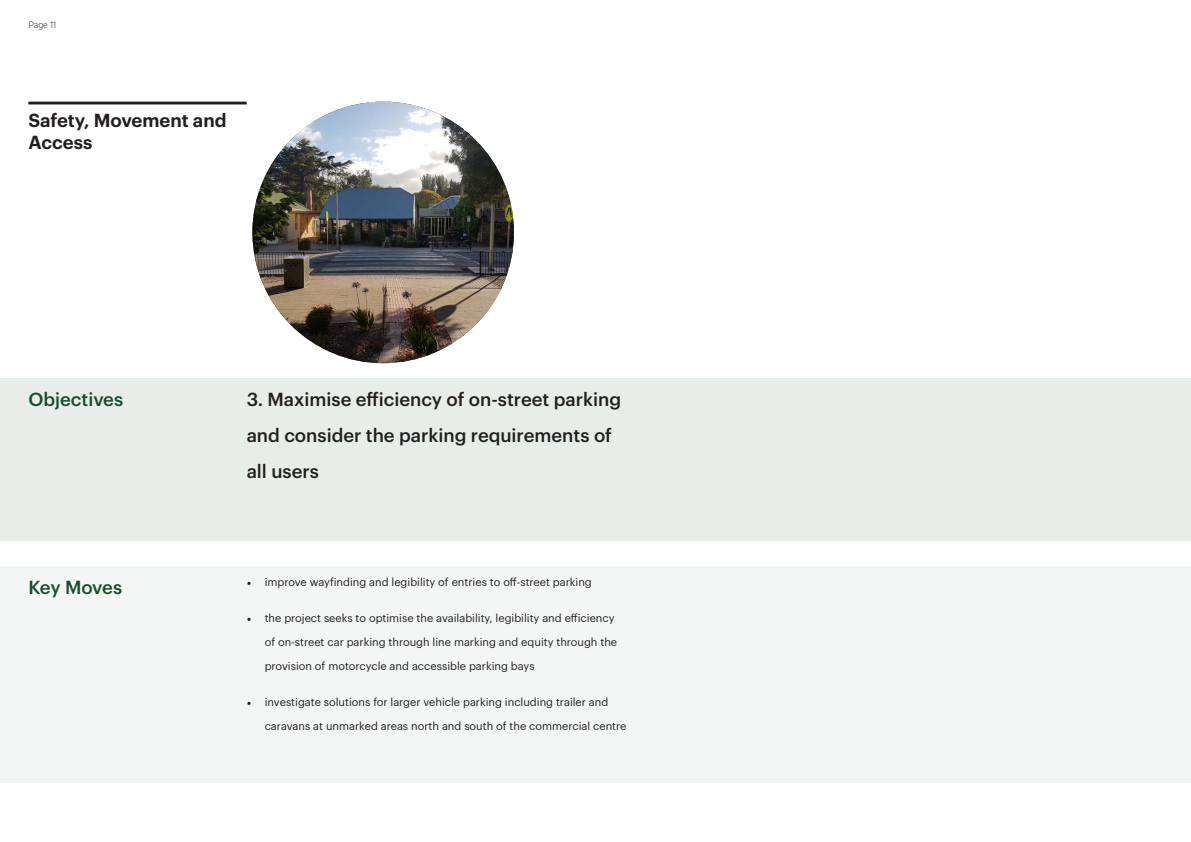
<style>
.page{position:relative;width:1191px;height:842px;background:#fff}
.page>*{position:absolute;margin:0;border:0;box-sizing:border-box;transform-origin:0 0}
.t1{font:500 18.5px/36px "Graphik";color:#231f20}
.t2{font:600 18.5px/22.2px "Graphik";color:#231f20}
.t3{font:500 18.5px "Graphik";color:#184d2b}
.t4{font:500 18.5px "Graphik";letter-spacing:-.02em;color:#184d2b}
.t5{font:11px/24px "Graphik";color:#231f20}
.t6{font:9px "Uni Neue";color:#231f20}
.s1{font-family:"Minion Pro";font-size:12px}
</style>
<div class="page">
<hr style="left:28px;top:102px;width:219px;height:2px;background:#231f20">
<div style="left:0;top:378px;width:1191px;height:163px;background:#e8edea"></div>
<div style="left:0;top:566px;width:1191px;height:216px;background:#f4f6f5"></div>
<img style="left:252px;top:102px;width:262px;height:261px;border-radius:131px">
<p class="t6" style="left:28px;top:19px;width:29px">Page 11</p>
<p class="t2" style="left:28px;top:108px;width:200px">Safety, Movement and<br>Access</p>
<p class="t3" style="left:28px;top:385px;width:96px">Objectives</p>
<p class="t4" style="left:28px;top:573px;width:95px">Key Moves</p>
<p class="t1" style="left:247px;top:380px;width:376px">3. Maximise efficiency of on-street parking and consider the parking requirements of all users</p>
<p class="t5" style="left:247px;top:569px;width:347px"><span class="s1">•</span> improve wayfinding and legibility of entries to off-street parking</p>
<p class="t5" style="left:265px;top:605px;width:354px;text-indent:-18px"><span class="s1">•</span> the project seeks to optimise the availability, legibility and efficiency of on-street car parking through line marking and equity through the provision of motorcycle and accessible parking bays</p>
<p class="t5" style="left:265px;top:689px;width:363px;text-indent:-18px"><span class="s1">•</span> investigate solutions for larger vehicle parking including trailer and caravans at unmarked areas north and south of the commercial centre</p>
</div>
